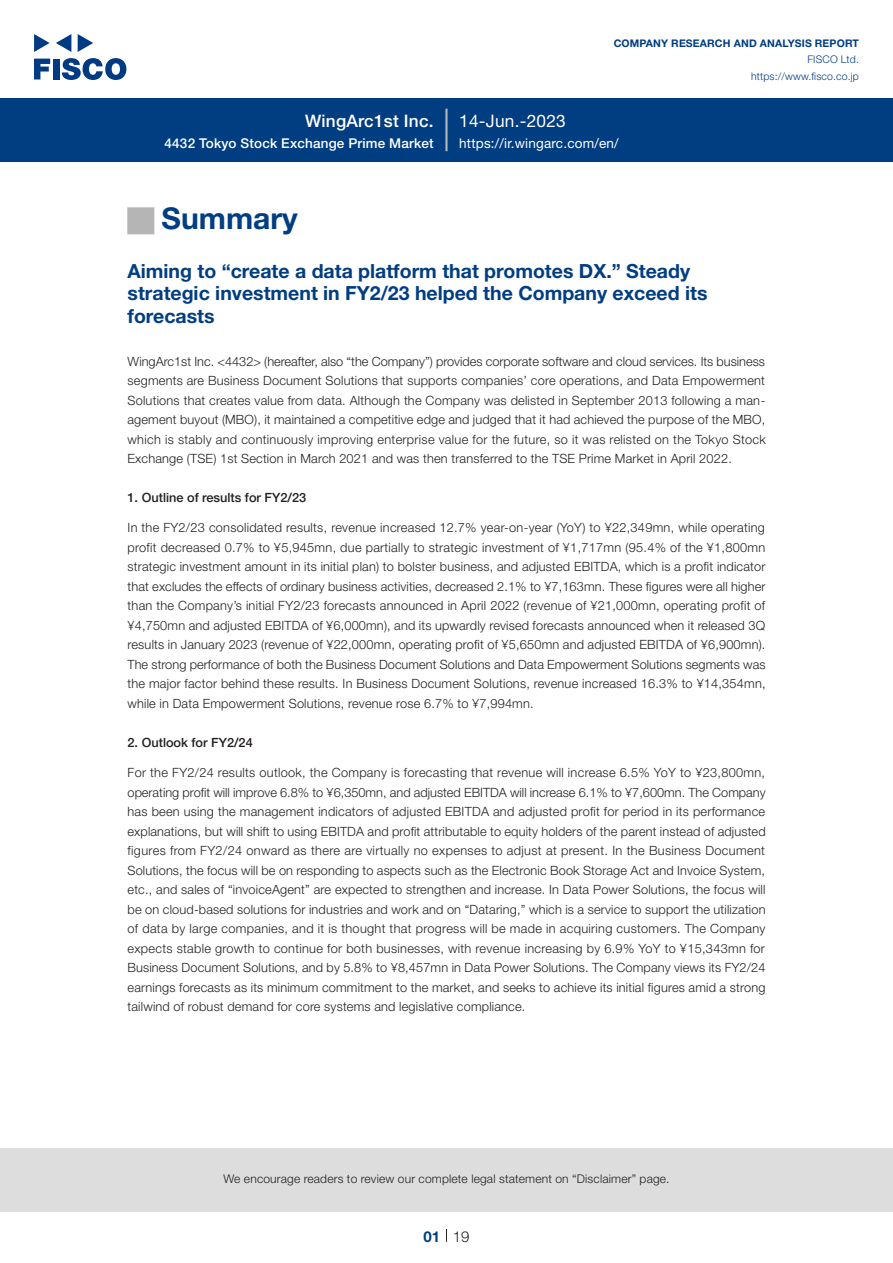
<style>
.page{position:relative;width:893px;height:1263px;background:#fff}
.page>*{position:absolute;margin:0;border:0;box-sizing:border-box;transform-origin:0 0}
.t1{font:700 30px "Helvetica Neue LT Std";color:#003d81}
.t2{font:27px "European Pi Std 1";color:#b5b5b6}
.t3{font:700 19.5px/22.5px "Helvetica Neue LT Std";color:#003d81}
.t4{font:500 17.25px "Helvetica Neue LT Std";letter-spacing:.015em;color:#fff}
.t5{font:17.25px "Helvetica Neue LT Std";letter-spacing:.015em;color:#fff}
.t6{font:300 15px "Helvetica Neue LT Std";color:#231f20}
.t7{font:700 15px "Helvetica Neue LT Std";color:#003d81}
.t8{font:500 13.5px "Helvetica Neue LT Std";letter-spacing:.015em;color:#fff}
.t9{font:13.5px "Helvetica Neue LT Std";letter-spacing:.015em;color:#fff}
.t10{font:300 12.75px/19.5px "Helvetica Neue LT Std";letter-spacing:.015em;color:#231f20}
.t11{font:500 12.75px "Helvetica Neue LT Std";color:#231f20}
.t12{font:300 12px "Helvetica Neue LT Std";letter-spacing:.015em;color:#231f20}
.t13{font:700 10.5px "Helvetica Neue LT Std";letter-spacing:.015em;color:#003d81}
.t14{font:300 10.5px/16.5px "Helvetica Neue LT Std";letter-spacing:.015em;color:#003d81;text-align:right}
</style>
<div class="page">
<div style="left:0;top:1148px;width:893px;height:64px;background:#ddd"></div>
<svg style="left:34px;top:59px;width:16px;height:20px"></svg>
<div style="left:53px;top:59px;width:6px;height:20px;background:#003a83"></div>
<svg style="left:62px;top:58px;width:64px;height:22px"></svg>
<svg style="left:34px;top:34px;width:16px;height:18px"></svg>
<svg style="left:78px;top:34px;width:15px;height:18px"></svg>
<svg style="left:56px;top:34px;width:15px;height:18px"></svg>
<div style="left:0;top:98px;width:893px;height:64px;background:#003d81"></div>
<hr style="left:445px;top:109px;width:3px;height:42px;background:#b5b5b6">
<svg style="left:446px;top:1229px;width:1px;height:13px"></svg>
<h3 class="t4" style="left:305px;top:110px;width:130px">WingArc1st Inc.</h3>
<p class="t8" style="left:165px;top:135px;width:271px">4432 Tokyo Stock Exchange Prime Market</p>
<h3 class="t5" style="left:459px;top:110px;width:108px">14-Jun.-2023</h3>
<p class="t13" style="left:614px;top:37px;width:247px">COMPANY RESEARCH AND ANALYSIS REPORT</p>
<p class="t14" style="left:751px;top:51px;width:109px">FISCO Ltd. https://www.fisco.co j p.</p>
<p class="t9" style="left:459px;top:135px;width:161px">https:// .i r wingarc.com/en/</p>
<h2 class="t2" style="left:128px;top:206px;width:28px">■</h2>
<h3 class="t3" style="left:128px;top:259px;width:581px">Aiming to “create a data platform that promotes DX.” Steady strategic investment in FY2/23 helped the Company exceed its forecasts</h3>
<p class="t10" style="left:128px;top:351px;width:639px">WingArc1st Inc &lt;. 4432&gt; (hereafter, also “the Company”) provides corporate software and cloud services. Its business segments are Business Document Solutions that supports companies’ core operations, and Data Empowerment</p>
<p class="t10" style="left:128px;top:410px;width:639px">agement buyout (MBO i t,) maintained a competitive edge and judged that it had achieved the purpose of the MBO,</p>
<h1 class="t1" style="left:162px;top:200px;width:138px">Summary</h1>
<p class="t10" style="left:128px;top:390px;width:639px">Solutions that creates value from data. Although the Company was delisted in September 2013 following a man-</p>
<p class="t10" style="left:128px;top:429px;width:640px">which is stably and continuously improving enterprise value for the future, so it was relisted on the Tokyo Stock<br>Exchange (TSE 1) st Section in March 2021 and was then transferred to the TSE Prime Market in April 2022.</p>
<p class="t11" style="left:128px;top:490px;width:180px">1. Outline of results for FY2/23</p>
<p class="t10" style="left:128px;top:518px;width:640px;text-align:justify">In the FY2/23 consolidated results, revenue increased 12.7% year-on-year (YoY) to ¥22,349mn, while operating profit decreased 0.7% to ¥5,945mn, due partially to strategic investment of ¥1,717mn (95.4% of the ¥1,800mn strategic investment amount in its initial plan) to bolster business, and adjusted EBITDA, which is a profit indicator that excludes the effects of ordinary business activities, decreased 2.1% to ¥7,163mn. These figures were all higher than the Company s’ initial FY2/23 forecasts announced in April 2022 (revenue of ¥21,000mn, operating profit of ¥4,750mn and adjusted EBITDA of ¥6,000mn ,) and its upwardly revised forecasts announced when it released Q3 results in January 2023 (revenue of ¥22,000mn, operating profit of ¥5,650mn and adjusted EBITDA of ¥6,900mn .( The strong performance of both the Business Document Solutions and Data Empowerment Solutions segments was the major factor behind these results In. Business Document Solutions, revenue increased 16.3% to ¥14,354mn, while in Data Empowerment Solutions, revenue rose 6.7% to ¥7,994mn.</p>
<p class="t11" style="left:128px;top:735px;width:127px">2. Outlook for FY2/24</p>
<p class="t10" style="left:128px;top:762px;width:640px;text-align:justify">For the FY2/24 results outlook, the Company is forecasting that revenue will increase 6.5% YoY to ¥23,800mn, operating profit will improve 6.8% to ¥6,350mn, and adjusted EBITDA will increase 6.1% to ¥7,600mn. The Company has been using the management indicators of adjusted EBITDA and adjusted profit for period in its performance explanations, but will shift to using EBITDA and profit attributable to equity holders of the parent instead of adjusted figures from FY2/24 onward as there are virtually no expenses to adjust at present In. the Business Document Solutions, the focus will be on responding to aspects such as the Electronic Book Storage Act and Invoice System, etc., and sales of “invoiceAgent” are expected to strengthen and increase In. Data Power Solutions, the focus will be on cloud-based solutions for industries and work and on “Dataring,” which is a service to support the utilization of data by large companies, and isit thought that progress will be made in acquiring customers. The Company expects stable growth to continue for both businesses, with revenue increasing by 6.9% YoY to ¥15,343mn for Business Document Solutions, and by 5.8% to ¥8,457mn in Data Power Solutions. The Company views its FY2/24 earnings forecasts as its minimum commitment to the market, and seeks to achieve its initial figures amid a strong tailwind of robust demand for core systems and legislative compliance.</p>
<p class="t12" style="left:223px;top:1171px;width:448px">We encourage readers to review our complete legal statement on “Disclaimer” page.</p>
<p class="t7" style="left:423px;top:1227px;width:18px">01</p>
<p class="t6" style="left:453px;top:1227px;width:18px">19</p>
</div>
